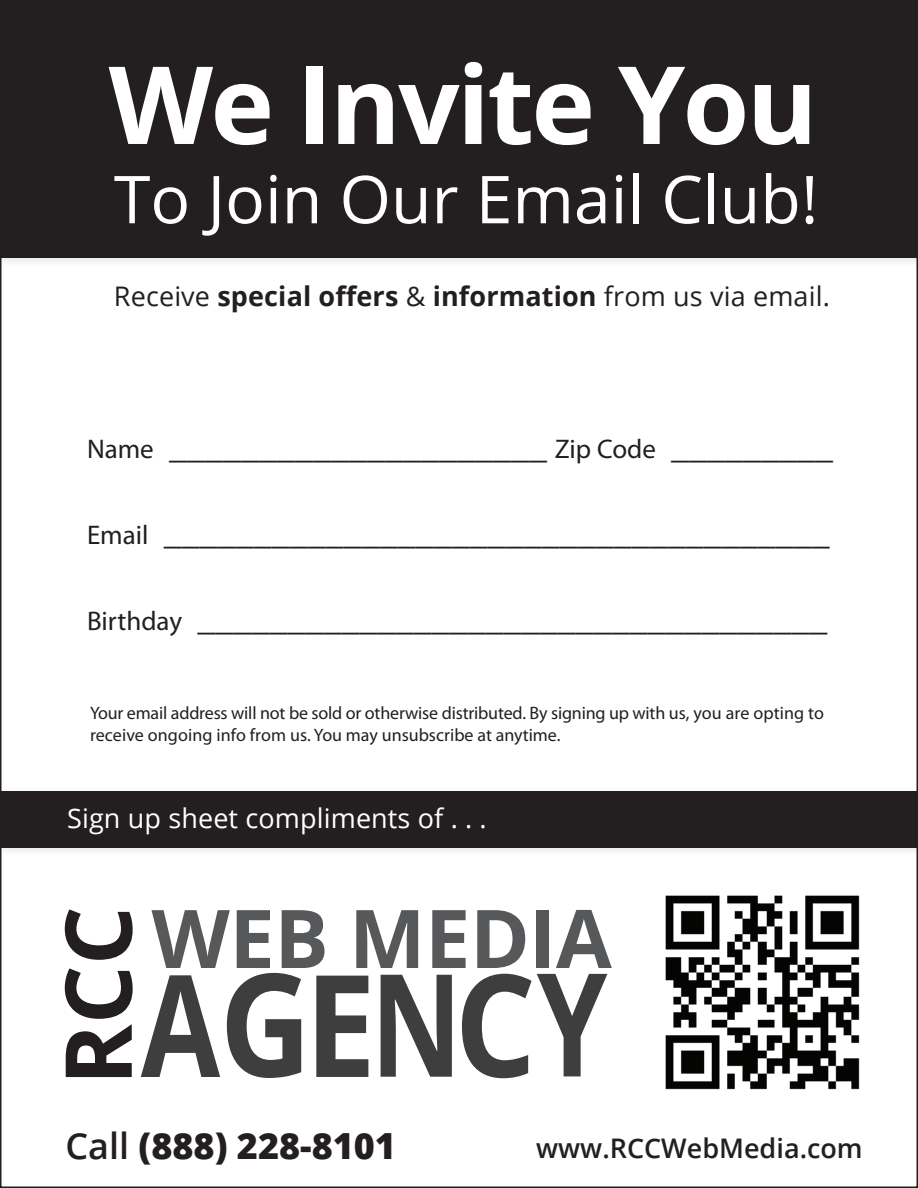
<style>
.page{position:relative;width:918px;height:1188px;background:#fff}
.page>*{position:absolute;margin:0;border:0;box-sizing:border-box;transform-origin:0 0}
.t1{font:700 141.9px "Open Sans";color:#3e3e3f;scale:.81 1}
.t2{font:700 108px "Open Sans";letter-spacing:-.025em;color:#fff}
.t3{font:700 92.4px "Open Sans";color:#231f20}
.t4{font:700 81px "Open Sans";letter-spacing:-.005em;color:#57585a}
.t5{font:66px "Open Sans";color:#fff}
.t6{font:36px "Myriad Pro";color:#231f20}
.t7{font:800 36px "Open Sans";color:#231f20}
.t8{font:700 27px "Open Sans";letter-spacing:.005em;color:#231f20}
.t9{font:27px "Open Sans";letter-spacing:.005em;color:#fff}
.t10{font:600 27px "Open Sans";color:#231f20}
.t11{font:18px/21.6px "Myriad Pro";letter-spacing:-.01em;color:#231f20}
.s1{font-weight:400}
.s2{font-size:27px}
.s3{font-size:143.1px}
.s4{font-size:142.8px}
.s5{font-size:142.5px}
.s6{font-size:143.7px}
.s7{font-weight:600}
</style>
<div class="page">
<img style="left:0;top:0;width:918px;height:270px">
<div style="left:0;top:0;width:917px;height:258px;background:#231f20"></div>
<img style="left:0;top:785px;width:918px;height:75px">
<div style="left:0;top:791px;width:917px;height:56px;background:#231f20"></div>
<img style="left:665px;top:895px;width:195px;height:195px">
<h2 class="t2" style="left:109px;top:29px;width:711px">We Invite You</h2>
<h3 class="t5" style="left:114px;top:154px;width:706px">To Join Our Email Club!</h3>
<h3 class="t8" style="left:114px;top:277px;width:717px"><span class="s1">Receive</span> special offers <span class="s1">&amp;</span> information <span class="s1">from us via email.</span></h3>
<h3 class="t6" style="left:87px;top:423px;width:748px"><span class="s2">Name</span> _____________________ <span class="s2">Zip Code</span> _________</h3>
<h3 class="t6" style="left:87px;top:510px;width:744px"><span class="s2">Email</span> _____________________________________</h3>
<h3 class="t6" style="left:87px;top:596px;width:742px"><span class="s2">Birthday</span> ___________________________________</h3>
<p class="t11" style="left:90px;top:702px;width:736px">Your email address will not be sold or otherwise distributed. By signing up with us, you are opting to receive ongoing info from us. You may unsubscribe at anytime.</p>
<h3 class="t9" style="left:67px;top:800px;width:421px">Sign up sheet compliments of . . .</h3>
<h3 class="t3" style="left:33px;top:1085px;width:181px;rotate:-90deg">RCC</h3>
<h3 class="t4" style="left:152px;top:881px;width:462px">WEB MEDIA</h3>
<h1 class="t1" style="left:141px;top:925px;width:578px">A<span class="s3">G</span>E<span class="s4">N</span><span class="s5">C</span><span class="s6">Y</span></h1>
<h3 class="t7" style="left:65px;top:1119px;width:332px"><span class="s7">Call</span> (888) 228-8101</h3>
<h3 class="t10" style="left:536px;top:1130px;width:328px">www.RCCWebMedia.com</h3>
</div>
